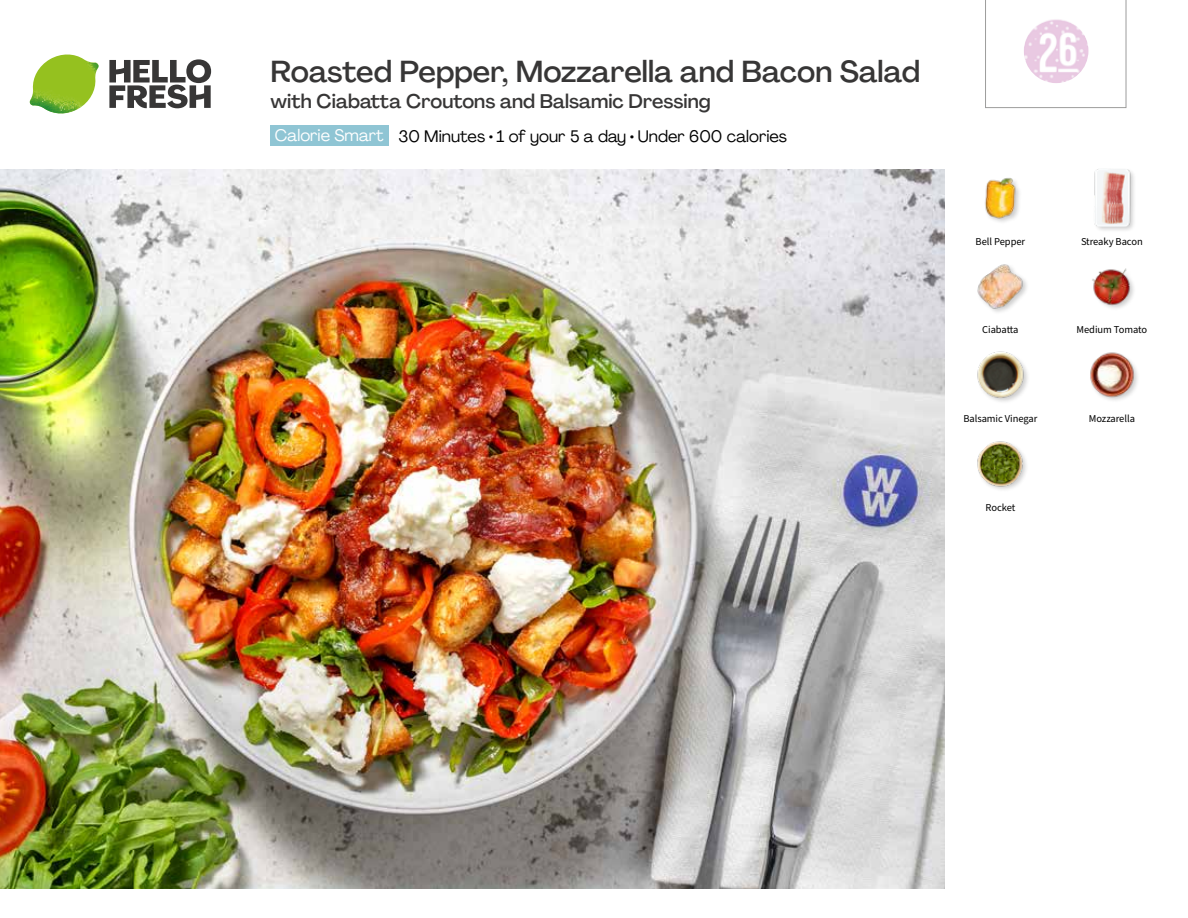
<style>
.page{position:relative;width:1188px;height:918px;background:#fff}
.page>*{position:absolute;margin:0;border:0;box-sizing:border-box;transform-origin:0 0}
.t1{font:500 30px "Agrandir";color:#373636}
.t2{font:500 19.5px "Agrandir";color:#373636}
.t3{font:16.5px "Agrandir";color:#000}
.t4{font:16.5px "Agrandir";color:#fff}
.t5{font:10.5px "Source Sans Pro";letter-spacing:-.005em;color:#000}
</style>
<div class="page">
<svg style="left:109px;top:59px;width:102px;height:49px"></svg>
<img style="left:30px;top:55px;width:69px;height:59px">
<img style="left:0;top:170px;width:945px;height:718px">
<div style="left:271px;top:126px;width:118px;height:20px;background:#8fc5d4"></div>
<img style="left:977px;top:351px;width:51px;height:51px">
<img style="left:977px;top:441px;width:49px;height:49px">
<img style="left:1090px;top:352px;width:48px;height:49px">
<img style="left:985px;top:178px;width:35px;height:44px">
<img style="left:977px;top:264px;width:50px;height:48px">
<img style="left:1092px;top:268px;width:42px;height:41px">
<div style="left:1093px;top:167px;width:44px;height:66px;background:#000;opacity:.2"></div>
<img style="left:1093px;top:169px;width:44px;height:57px">
<svg style="left:985px;top:0;width:141px;height:108px"></svg>
<h1 class="t1" style="left:271px;top:53px;width:651px">Roasted Pepper, Mozzarella and Bacon Salad</h1>
<h2 class="t2" style="left:271px;top:89px;width:442px">with Ciabatta Croutons and Balsamic Dressing</h2>
<h3 class="t4" style="left:275px;top:125px;width:110px">Calorie Smart</h3>
<h3 class="t3" style="left:398px;top:126px;width:390px">30 Minutes • 1 of your 5 a day • Under 600 calories</h3>
<p class="t5" style="left:976px;top:234px;width:51px">Bell Pepper</p>
<p class="t5" style="left:1081px;top:234px;width:63px">Streaky Bacon</p>
<p class="t5" style="left:982px;top:323px;width:38px">Ciabatta</p>
<p class="t5" style="left:1077px;top:323px;width:72px">Medium Tomato</p>
<p class="t5" style="left:963px;top:412px;width:76px">Balsamic Vinegar</p>
<p class="t5" style="left:1089px;top:412px;width:48px">Mozzarella</p>
<p class="t5" style="left:986px;top:500px;width:31px">Rocket</p>
</div>
